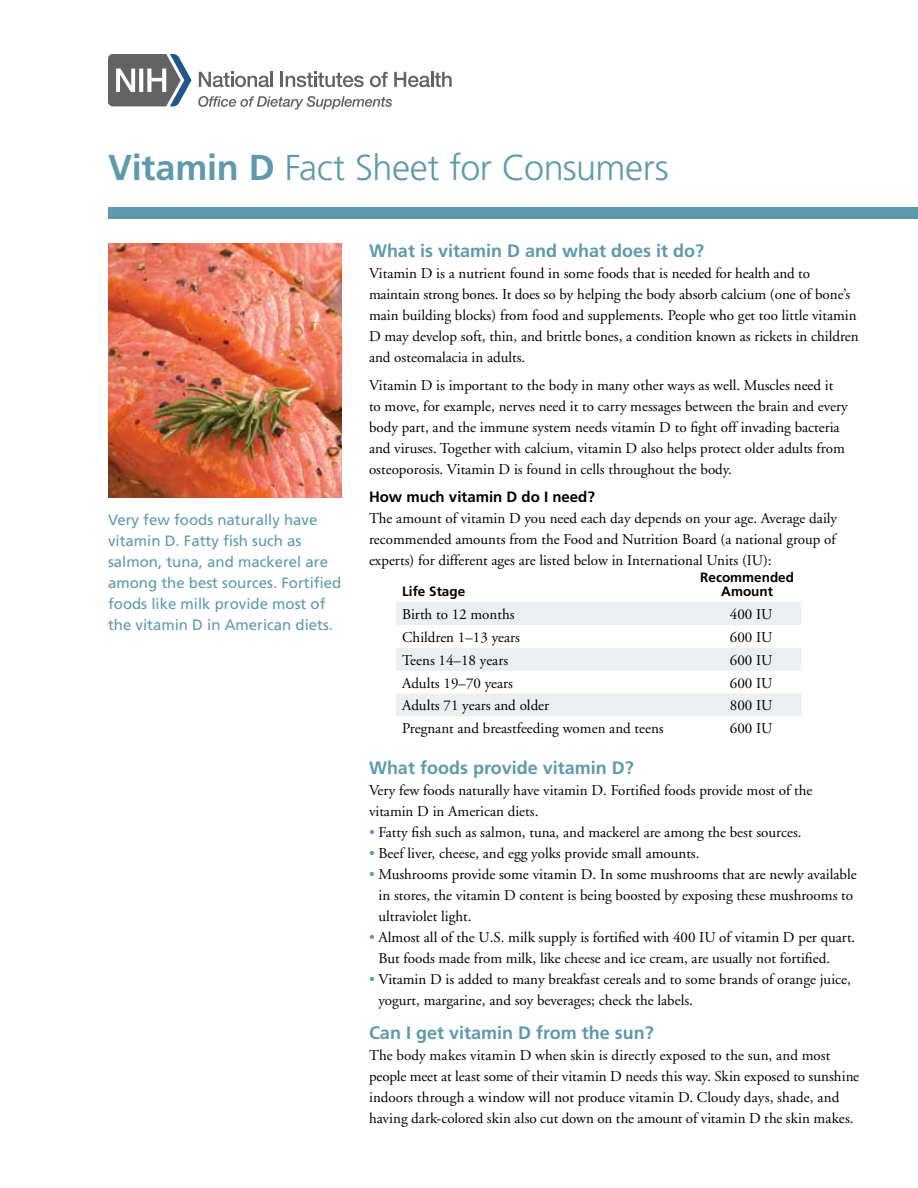
<style>
.page{position:relative;width:918px;height:1188px;background:#fff}
.page>*{position:absolute;margin:0;border:0;box-sizing:border-box;transform-origin:0 0}
.t1{font:300 36px "Frutiger";letter-spacing:-.015em;color:#5e99ad}
.t2{font:700 18px "Frutiger";color:#5e99ad}
.t3{font:15px/21px "Adobe Garamond";color:#000}
.t4{font:15px/21px "Frutiger";color:#5e99ad}
.t5{font:700 15px "Frutiger";color:#000}
.t6{font:700 13.5px/13.5px "Frutiger";color:#000;text-align:center}
.s1{font-weight:700}
.s2{color:#5e99ad}
</style>
<div class="page">
<svg style="left:396px;top:602px;width:405px;height:69px"></svg>
<div style="left:396px;top:694px;width:405px;height:22px;background:#ebeff1"></div>
<img style="left:108px;top:244px;width:234px;height:253px">
<div style="left:108px;top:207px;width:810px;height:12px;background:#5e99ad"></div>
<svg style="left:198px;top:96px;width:194px;height:14px"></svg>
<svg style="left:199px;top:72px;width:70px;height:15px"></svg>
<hr style="left:270px;top:72px;width:3px;height:15px;background:#626365">
<svg style="left:281px;top:72px;width:83px;height:15px"></svg>
<svg style="left:370px;top:72px;width:18px;height:15px"></svg>
<svg style="left:394px;top:72px;width:58px;height:15px"></svg>
<svg style="left:108px;top:54px;width:84px;height:52px"></svg>
<h1 class="t1" style="left:108px;top:147px;width:562px"><span class="s1">Vitamin D</span> Fact Sheet for Consumers</h1>
<p class="t4" style="left:108px;top:509px;width:235px">Very few foods naturally have vitamin D. Fatty fish such as salmon, tuna, and mackerel are among the best sources. Fortified foods like milk provide most of the vitamin D in American diets.</p>
<p class="t2" style="left:369px;top:240px;width:337px">What is vitamin D and what does it do?</p>
<p class="t3" style="left:369px;top:263px;width:491px">Vitamin D is a nutrient found in some foods that is needed for health and to maintain strong bones. It does so by helping the body absorb calcium (one of bone’s main building blocks) from food and supplements. People who get too little vitamin D may develop soft, thin, and brittle bones, a condition known as rickets in children and osteomalacia in adults.</p>
<p class="t3" style="left:369px;top:375px;width:480px">Vitamin D is important to the body in many other ways as well. Muscles need it to move, for example, nerves need it to carry messages between the brain and every body part, and the immune system needs vitamin D to fight off invading bacteria and viruses. Together with calcium, vitamin D also helps protect older adults from osteoporosis. Vitamin D is found in cells throughout the body.</p>
<p class="t5" style="left:369px;top:487px;width:227px">How much vitamin D do I need?</p>
<p class="t3" style="left:369px;top:508px;width:470px;text-align:justify">The amount of vitamin D you need each day depends on your age. Average daily recommended amounts from the Food and Nutrition Board (a national group of experts) for different ages are listed below in International Units (IU):</p>
<p class="t6" style="left:402px;top:584px;width:65px">Life Stage</p>
<p class="t6" style="left:700px;top:571px;width:95px">Recommended<br>Amount</p>
<p class="t3" style="left:402px;top:604px;width:114px">Birth to 12 months</p>
<p class="t3" style="left:730px;top:604px;width:44px">400 IU</p>
<p class="t3" style="left:402px;top:627px;width:119px">Children 1–13 years</p>
<p class="t3" style="left:730px;top:627px;width:44px">600 IU</p>
<p class="t3" style="left:402px;top:650px;width:108px">Teens 14–18 years</p>
<p class="t3" style="left:730px;top:650px;width:44px">600 IU</p>
<p class="t3" style="left:402px;top:673px;width:112px">Adults 19–70 years</p>
<p class="t3" style="left:730px;top:673px;width:44px">600 IU</p>
<p class="t3" style="left:402px;top:696px;width:149px">Adults 71 years and older</p>
<p class="t3" style="left:730px;top:696px;width:44px">800 IU</p>
<p class="t3" style="left:402px;top:718px;width:263px">Pregnant and breastfeeding women and teens</p>
<p class="t3" style="left:730px;top:718px;width:44px">600 IU</p>
<p class="t2" style="left:369px;top:757px;width:266px">What foods provide vitamin D?</p>
<p class="t3" style="left:369px;top:780px;width:445px">Very few foods naturally have vitamin D. Fortified foods provide most of the vitamin D in American diets.</p>
<p class="t3" style="left:369px;top:822px;width:434px"><span class="s2">•</span> Fatty fish such as salmon, tuna, and mackerel are among the best sources.</p>
<p class="t3" style="left:369px;top:843px;width:332px"><span class="s2">•</span> Beef liver, cheese, and egg yolks provide small amounts.</p>
<p class="t3" style="left:379px;top:864px;width:480px;text-indent:-10px"><span class="s2">•</span> Mushrooms provide some vitamin D. In some mushrooms that are newly available in stores, the vitamin D content is being boosted by exposing these mushrooms to ultraviolet light.</p>
<p class="t3" style="left:379px;top:927px;width:478px;text-indent:-10px"><span class="s2">•</span> Almost all of the U.S. milk supply is fortified with 400 IU of vitamin D per quart.<br>But foods made from milk, like cheese and ice cream, are usually not fortified.</p>
<p class="t3" style="left:378px;top:969px;width:474px;text-indent:-9px"><span class="s2">•</span> Vitamin D is added to many breakfast cereals and to some brands of orange juice, yogurt, margarine, and soy beverages; check the labels.</p>
<p class="t2" style="left:369px;top:1022px;width:286px">Can I get vitamin D from the sun?</p>
<p class="t3" style="left:369px;top:1045px;width:492px">The body makes vitamin D when skin is directly exposed to the sun, and most people meet at least some of their vitamin D needs this way. Skin exposed to sunshine indoors through a window will not produce vitamin D. Cloudy days, shade, and having dark-colored skin also cut down on the amount of vitamin D the skin makes.</p>
</div>
